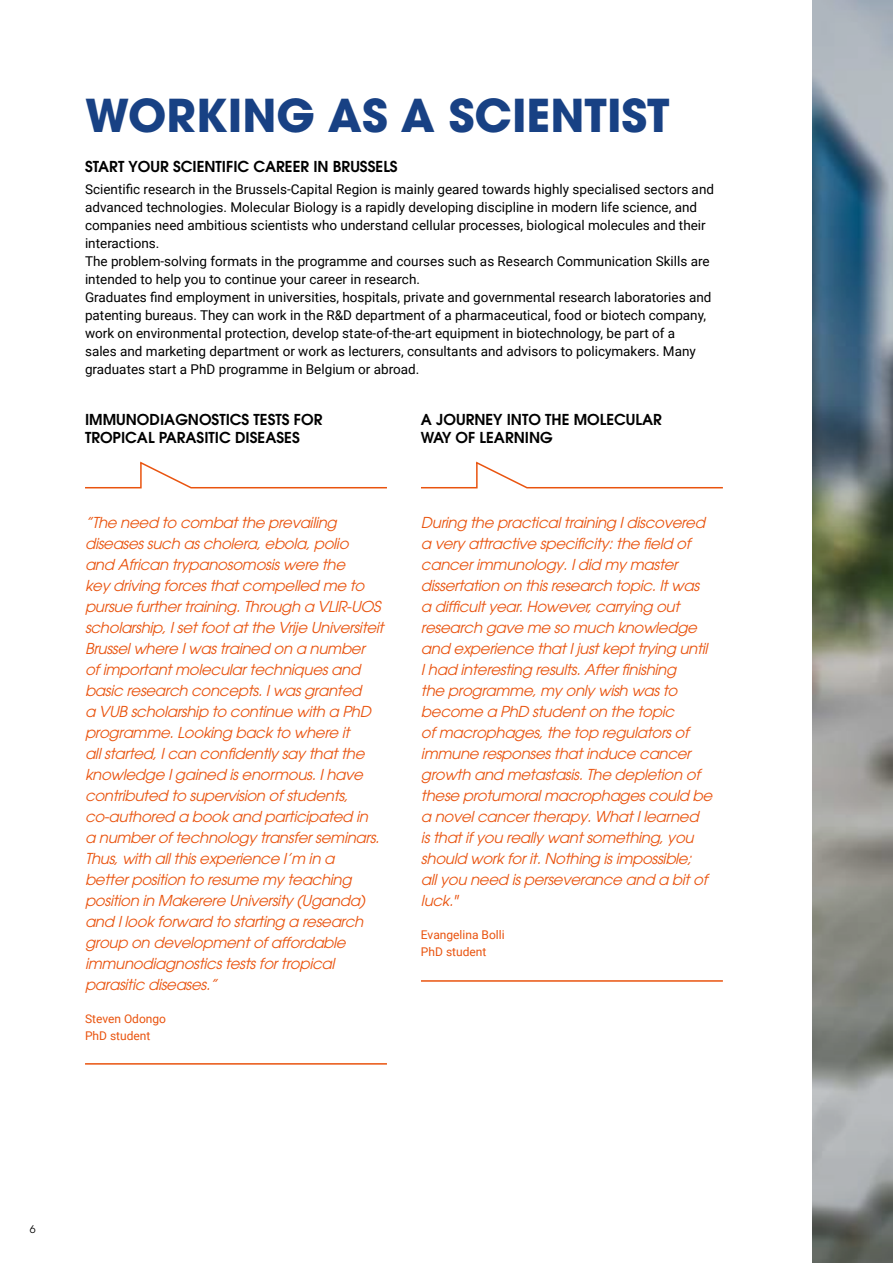
<style>
.page{position:relative;width:893px;height:1263px;background:#fff}
.page>*{position:absolute;margin:0;border:0;box-sizing:border-box;transform-origin:0 0}
.t1{font:700 45px "Avant Garde LT";color:#184184}
.t2{font:italic 15px/21px "Avant Garde LT";letter-spacing:-.02em;color:#e9530e}
.t3{font:600 15px/18px "Avant Garde LT";color:#000}
.t4{font:13.5px/18px "Roboto";color:#000}
.t5{font:12px/16.5px "Roboto";color:#e9530e}
.t6{font:10.5px "Avant Garde LT";color:#000}
</style>
<div class="page">
<hr style="left:421px;top:980px;width:302px;height:2px;background:#e9530e">
<svg style="left:421px;top:461px;width:302px;height:28px"></svg>
<hr style="left:85px;top:1063px;width:302px;height:1px;background:#e9530e">
<svg style="left:85px;top:461px;width:302px;height:28px"></svg>
<svg style="left:812px;top:0;width:81px;height:1263px;background:#7c8889"></svg>
<h1 class="t1" style="left:85px;top:86px;width:586px">WORKING AS A SCIENTIST</h1>
<p class="t3" style="left:85px;top:157px;width:314px">START YOUR SCIENTIFIC CAREER IN BRUSSELS</p>
<p class="t4" style="left:85px;top:180px;width:630px">Scientific research in the Brussels-Capital Region is mainly geared towards highly specialised sectors and advanced technologies. Molecular Biology is a rapidly developing discipline in modern life science, and companies need ambitious scientists who understand cellular processes, biological molecules and their interactions.<br>The problem-solving formats in the programme and courses such as Research Communication Skills are intended to help you to continue your career in research.<br>Graduates find employment in universities, hospitals, private and governmental research laboratories and patenting bureaus. They can work in the R&amp;D department of a pharmaceutical, food or biotech company, work on environmental protection, develop state-of-the-art equipment in biotechnology, be part of a<br>sales and marketing department or work as lecturers, consultants and advisors to policymakers. Many graduates start a PhD programme in Belgium or abroad.</p>
<p class="t3" style="left:85px;top:410px;width:239px">IMMUNODIAGNOSTICS TESTS FOR<br>TROPICAL PARASITIC DISEASES</p>
<p class="t2" style="left:85px;top:512px;width:300px">”The need to combat the prevailing diseases such as cholera, ebola, polio<br>and African trypanosomosis were the<br>key driving forces that compelled me to pursue further training. Through a VLIR-UOS scholarship, I set foot at the Vrije Universiteit Brussel where I was trained on a number<br>of important molecular techniques and basic research concepts. I was granted<br>a VUB scholarship to continue with a PhD programme. Looking back to where it<br>all started, I can confidently say that the knowledge I gained is enormous. I have contributed to supervision of students, co-authored a book and participated in<br>a number of technology transfer seminars.<br>Thus, with all this experience I’m in a<br>better position to resume my teaching position in Makerere University (Uganda) and I look forward to starting a research group on development of affordable immunodiagnostics tests for tropical parasitic diseases.”</p>
<p class="t5" style="left:85px;top:1010px;width:83px">Steven Odongo<br>PhD student</p>
<p class="t3" style="left:421px;top:410px;width:242px">A JOURNEY INTO THE MOLECULAR<br>WAY OF LEARNING</p>
<p class="t2" style="left:421px;top:512px;width:293px">During the practical training I discovered a very attractive specificity: the field of cancer immunology. I did my master dissertation on this research topic. It was a difficult year. However, carrying out research gave me so much knowledge and experience that I just kept trying until I had interesting results. After finishing<br>the programme, my only wish was to become a PhD student on the topic<br>of macrophages, the top regulators of immune responses that induce cancer growth and metastasis. The depletion of these protumoral macrophages could be a novel cancer therapy. What I learned<br>is that if you really want something, you should work for it. Nothing is impossible;<br>all you need is perseverance and a bit of luck."</p>
<p class="t5" style="left:421px;top:926px;width:85px">Evangelina Bolli<br>PhD student</p>
<p class="t6" style="left:30px;top:1223px;width:7px">6</p>
</div>
